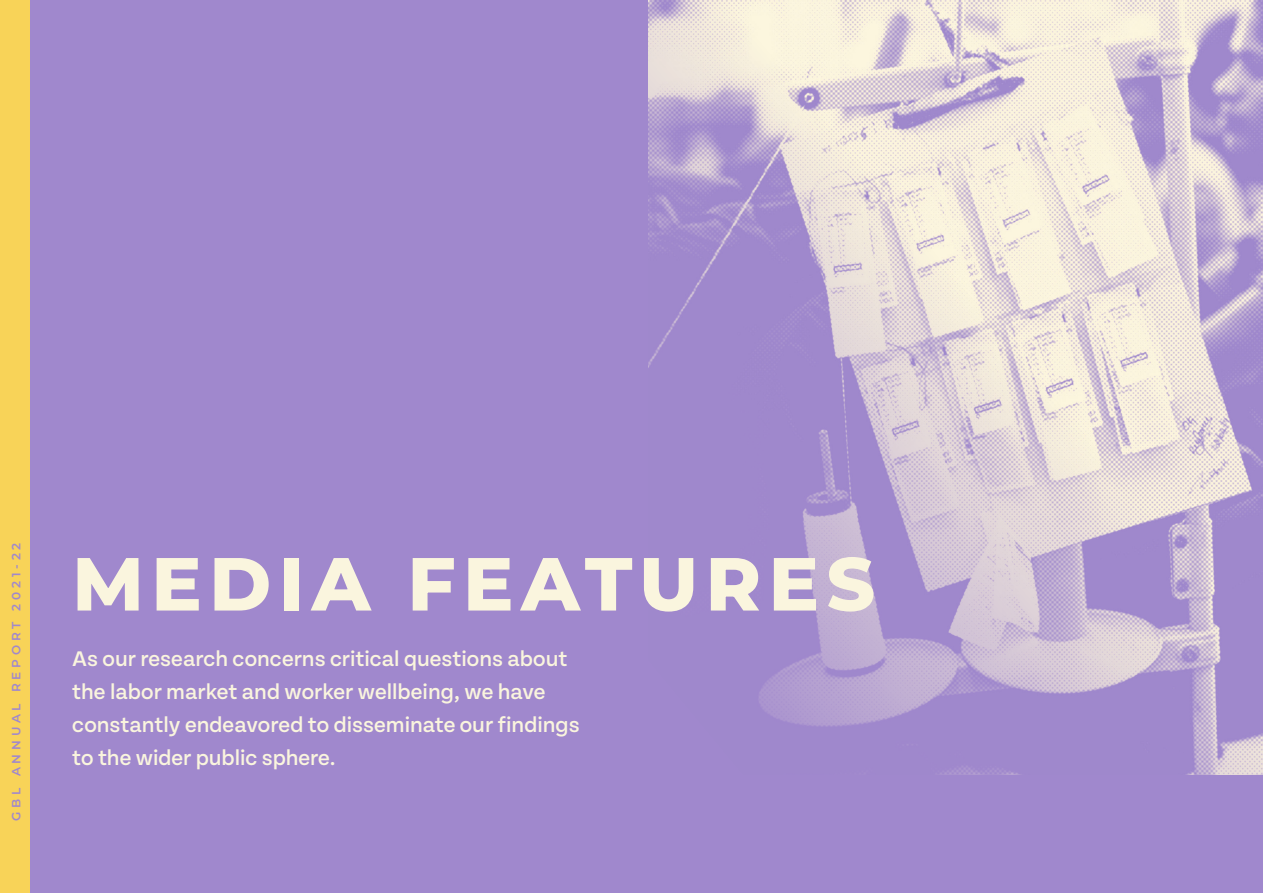
<style>
.page{position:relative;width:1263px;height:893px;background:#fff}
.page>*{position:absolute;margin:0;border:0;box-sizing:border-box;transform-origin:0 0}
.t1{font:800 75px "Montserrat";letter-spacing:.1em;color:#faf5de}
.t2{font:500 22.5px/33px "Tenon";color:#faf5de}
.t3{font:600 12px "Montserrat";letter-spacing:.32em;color:#a088cd}
</style>
<div class="page">
<div style="left:15px;top:0;width:1248px;height:893px;background:#a088cd"></div>
<svg style="left:648px;top:0;width:615px;height:775px"></svg>
<div style="left:0;top:0;width:30px;height:893px;background:#f8d358"></div>
<p class="t3" style="left:8px;top:821px;width:280px;rotate:-90deg">GBL ANNUAL REPORT 2021-22</p>
<p class="t1" style="left:72px;top:534px;width:804px">MEDIA FEATURES</p>
<p class="t2" style="left:72px;top:643px;width:509px">As our research concerns critical questions about the labor market and worker wellbeing, we have constantly endeavored to disseminate our findings to the wider public sphere.</p>
</div>
